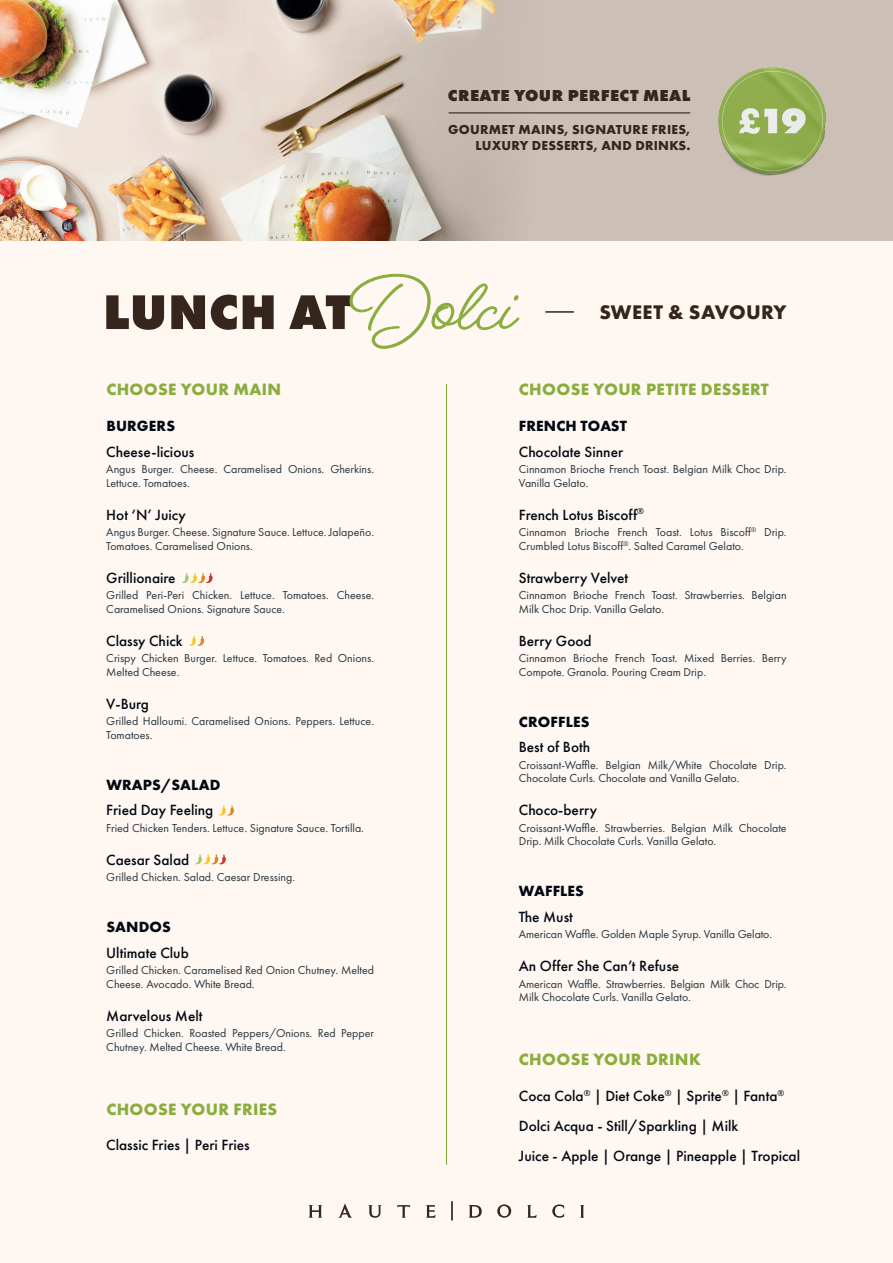
<style>
.page{position:relative;width:893px;height:1263px;background:#fef7f2}
.page>*{position:absolute;margin:0;border:0;box-sizing:border-box;transform-origin:0 0}
.t1{font:700 20.4px "Futura PT";letter-spacing:.02em;color:#35251c}
.t2{font:700 16.95px "Futura PT";letter-spacing:.02em;color:#8aad3d}
.t3{font:800 16.5px "Futura PT";letter-spacing:.02em;color:#35251c}
.t4{font:500 15.3px/30px "Futura PT";color:#020811}
.t5{font:700 15.3px "Futura PT";letter-spacing:.01em;color:#020811}
.t6{font:700 13.5px/16.5px "Futura PT";letter-spacing:.02em;color:#35251c;text-align:right}
.t7{font:11.85px/13.5px "Futura PT";color:#26343d}
</style>
<div class="page">
<svg style="left:106px;top:295px;width:58px;height:35px"></svg>
<svg style="left:171px;top:295px;width:34px;height:34px"></svg>
<svg style="left:211px;top:295px;width:26px;height:35px"></svg>
<svg style="left:243px;top:295px;width:31px;height:34px"></svg>
<svg style="left:289px;top:274px;width:230px;height:75px"></svg>
<hr style="left:545px;top:311px;width:29px;height:2px;background:#35251c">
<hr style="left:446px;top:384px;width:1px;height:781px;background:#8aae3e">
<svg style="left:451px;top:1201px;width:2px;height:19px"></svg>
<svg style="left:497px;top:1204px;width:14px;height:14px"></svg>
<svg style="left:468px;top:1205px;width:14px;height:13px"></svg>
<svg style="left:308px;top:1205px;width:14px;height:13px"></svg>
<svg style="left:338px;top:1203px;width:14px;height:15px"></svg>
<svg style="left:397px;top:1205px;width:13px;height:13px"></svg>
<svg style="left:368px;top:1205px;width:14px;height:13px"></svg>
<svg style="left:426px;top:1205px;width:9px;height:13px"></svg>
<svg style="left:527px;top:1205px;width:10px;height:13px"></svg>
<svg style="left:580px;top:1205px;width:5px;height:13px"></svg>
<svg style="left:552px;top:1204px;width:12px;height:14px"></svg>
<svg style="left:182px;top:573px;width:31px;height:10px"></svg>
<svg style="left:195px;top:854px;width:31px;height:10px"></svg>
<svg style="left:189px;top:636px;width:15px;height:10px"></svg>
<svg style="left:219px;top:806px;width:15px;height:10px"></svg>
<img style="left:0;top:0;width:280px;height:240px">
<svg style="left:280px;top:0;width:613px;height:240px;background:#c9bbaf"></svg>
<hr style="left:448px;top:112px;width:242px;height:1px;background:#35251c">
<img style="left:708px;top:67px;width:122px;height:117px">
<h2 class="t2" style="left:106px;top:379px;width:176px">CHOOSE YOUR MAIN</h2>
<p class="t5" style="left:106px;top:416px;width:70px">BURGERS</p>
<p class="t4" style="left:106px;top:436px;width:90px">Cheese-licious</p>
<p class="t7" style="left:106px;top:462px;width:269px">Angus Burger. Cheese. Caramelised Onions. Gherkins.<br>Lettuce. Tomatoes.</p>
<p class="t4" style="left:106px;top:499px;width:81px">Hot ‘N’ Juicy</p>
<p class="t7" style="left:106px;top:525px;width:269px">Angus Burger. Cheese. Signature Sauce. Lettuce. Jalapeño.<br>Tomatoes. Caramelised Onions.</p>
<p class="t4" style="left:106px;top:562px;width:71px">Grillionaire</p>
<p class="t7" style="left:106px;top:588px;width:269px">Grilled Peri-Peri Chicken. Lettuce. Tomatoes. Cheese.<br>Caramelised Onions. Signature Sauce.</p>
<p class="t4" style="left:106px;top:625px;width:78px">Classy Chick</p>
<p class="t7" style="left:106px;top:651px;width:269px">Crispy Chicken Burger. Lettuce. Tomatoes. Red Onions.<br>Melted Cheese.</p>
<p class="t4" style="left:106px;top:688px;width:44px">V-Burg</p>
<p class="t7" style="left:106px;top:714px;width:269px">Grilled Halloumi. Caramelised Onions. Peppers. Lettuce.<br>Tomatoes.</p>
<p class="t5" style="left:106px;top:774px;width:115px">WRAPS/SALAD</p>
<p class="t4" style="left:106px;top:795px;width:109px">Fried Day Feeling</p>
<p class="t7" style="left:106px;top:821px;width:259px">Fried Chicken Tenders. Lettuce. Signature Sauce. Tortilla.</p>
<p class="t4" style="left:106px;top:844px;width:84px">Caesar Salad</p>
<p class="t7" style="left:106px;top:870px;width:190px">Grilled Chicken. Salad. Caesar Dressing.</p>
<p class="t5" style="left:106px;top:917px;width:66px">SANDOS</p>
<p class="t4" style="left:106px;top:937px;width:84px">Ultimate Club</p>
<p class="t7" style="left:106px;top:963px;width:269px">Grilled Chicken. Caramelised Red Onion Chutney. Melted<br>Cheese. Avocado. White Bread.</p>
<p class="t4" style="left:106px;top:1000px;width:98px">Marvelous Melt</p>
<p class="t7" style="left:106px;top:1026px;width:269px">Grilled Chicken. Roasted Peppers/Onions. Red Pepper<br>Chutney. Melted Cheese. White Bread.</p>
<h2 class="t2" style="left:106px;top:1098px;width:172px">CHOOSE YOUR FRIES</h2>
<p class="t4" style="left:106px;top:1130px;width:145px">Classic Fries | Peri Fries</p>
<h3 class="t3" style="left:448px;top:85px;width:244px">CREATE YOUR PERFECT MEAL</h3>
<p class="t6" style="left:448px;top:121px;width:244px">GOURMET MAINS, SIGNATURE FRIES,<br>LUXURY DESSERTS, AND DRINKS.</p>
<h1 class="t1" style="left:600px;top:299px;width:188px">SWEET &amp; SAVOURY</h1>
<h2 class="t2" style="left:519px;top:379px;width:251px">CHOOSE YOUR PETITE DESSERT</h2>
<p class="t5" style="left:519px;top:416px;width:110px">FRENCH TOAST</p>
<p class="t4" style="left:519px;top:436px;width:106px">Chocolate Sinner</p>
<p class="t7" style="left:519px;top:462px;width:269px">Cinnamon Brioche French Toast. Belgian Milk Choc Drip.<br>Vanilla Gelato.</p>
<p class="t4" style="left:519px;top:499px;width:127px">French Lotus Biscoff<sup>®</sup></p>
<p class="t7" style="left:519px;top:525px;width:269px">Cinnamon Brioche French Toast. Lotus Biscoff<sup>®</sup> Drip.<br>Crumbled Lotus Biscoff<sup>®</sup>. Salted Caramel Gelato.</p>
<p class="t4" style="left:519px;top:562px;width:111px">Strawberry Velvet</p>
<p class="t7" style="left:519px;top:588px;width:269px">Cinnamon Brioche French Toast. Strawberries. Belgian<br>Milk Choc Drip. Vanilla Gelato.</p>
<p class="t4" style="left:519px;top:625px;width:74px">Berry Good</p>
<p class="t7" style="left:519px;top:651px;width:269px">Cinnamon Brioche French Toast. Mixed Berries. Berry<br>Compote. Granola. Pouring Cream Drip.</p>
<p class="t5" style="left:519px;top:711px;width:72px">CROFFLES</p>
<p class="t4" style="left:519px;top:732px;width:73px">Best of Both</p>
<p class="t7" style="left:519px;top:758px;width:269px">Croissant-Waffle. Belgian Milk/White Chocolate Drip.<br>Chocolate Curls. Chocolate and Vanilla Gelato.</p>
<p class="t4" style="left:519px;top:795px;width:80px">Choco-berry</p>
<p class="t7" style="left:519px;top:821px;width:269px">Croissant-Waffle. Strawberries. Belgian Milk Chocolate<br>Drip. Milk Chocolate Curls. Vanilla Gelato.</p>
<p class="t5" style="left:519px;top:881px;width:67px">WAFFLES</p>
<p class="t4" style="left:519px;top:901px;width:56px">The Must</p>
<p class="t7" style="left:519px;top:927px;width:255px">American Waffle. Golden Maple Syrup. Vanilla Gelato.</p>
<p class="t4" style="left:519px;top:951px;width:162px">An Offer She Can’t Refuse</p>
<p class="t7" style="left:519px;top:977px;width:269px">American Waffle. Strawberries. Belgian Milk Choc Drip.<br>Milk Chocolate Curls. Vanilla Gelato.</p>
<h2 class="t2" style="left:519px;top:1049px;width:183px">CHOOSE YOUR DRINK</h2>
<p class="t4" style="left:519px;top:1081px;width:283px">Coca Cola<sup>®</sup> | Diet Coke<sup>®</sup> | Sprite<sup>®</sup> | Fanta<sup>®<br></sup>Dolci Acqua - Still/Sparkling | Milk<br>Juice - Apple | Orange | Pineapple | Tropical</p>
</div>
